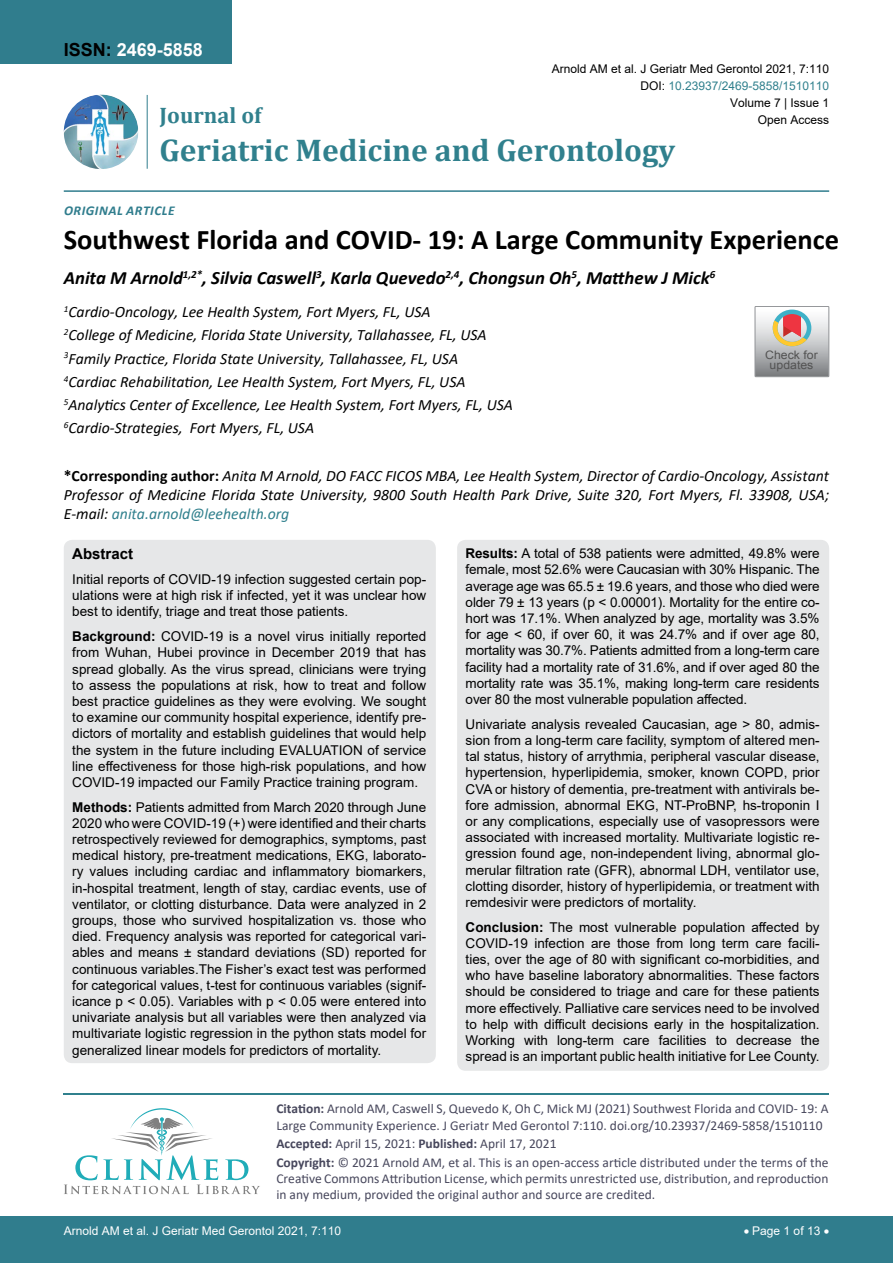
<style>
.page{position:relative;width:893px;height:1263px;background:#fff}
.page>*{position:absolute;margin:0;border:0;box-sizing:border-box;transform-origin:0 0}
.t1{font:700 31.5px "Cambria";color:#30808d}
.t2{font:700 28.5px "Calibri";color:#000}
.t3{font:700 22.5px "Cambria";color:#30808d}
.t4{font:italic 700 18.75px "Calibri";color:#000}
.t5{font:700 18px "Arial";color:#fff}
.t6{font:italic 15.75px/23.1px "Calibri";color:#000}
.t7{font:700 15px "Arial";color:#000}
.t8{font:13.5px/16.2px "Arial";color:#000;text-align:justify}
.t9{font:13.5px/16.2px "Calibri";color:#47475c}
.t10{font:italic 700 13.5px "Calibri";letter-spacing:.04em;color:#307d8d}
.t11{font:12px "Arial";color:#000}
.t12{font:12px "Arial";color:#fff}
.t13{font:12px "Arial";color:#30808d}
.t14{font:11.7px/10.1px "Arial";color:#535353;text-align:center;scale:1.06 1}
.s1{color:#000}
.s2{font-weight:700;font-style:normal}
.s3{color:#30808d}
.s4{font-weight:700}
</style>
<div class="page">
<hr style="left:64px;top:1093px;width:765px;height:2px;background:#30808d">
<svg style="left:64px;top:1108px;width:196px;height:86px"></svg>
<div style="left:0;top:0;width:231px;height:64px;background:#307d8d"></div>
<img style="left:64px;top:95px;width:74px;height:74px;border-radius:37px">
<hr style="left:147px;top:95px;width:1px;height:74px;background:#307d8d">
<hr style="left:64px;top:190px;width:765px;height:2px;background:#307d8d">
<div style="left:0;top:1217px;width:893px;height:46px;background:#307d8d"></div>
<svg style="left:755px;top:306px;width:74px;height:71px;background:#bdb6b3"></svg>
<div style="left:64px;top:540px;width:372px;height:523px;background:#e6e7e8;border-radius:9px"></div>
<div style="left:457px;top:540px;width:372px;height:531px;background:#e6e7e8;border-radius:9px"></div>
<h3 class="t5" style="left:64px;top:37px;width:141px"><span class="s1">ISSN:</span> 2469-5858</h3>
<p class="t11" style="left:552px;top:60px;width:279px">Arnold AM et al. J Geriatr Med Gerontol 2021, 7:110</p>
<p class="t11" style="left:730px;top:95px;width:101px">Volume 7 | Issue 1</p>
<p class="t13" style="left:640px;top:77px;width:190px"><span class="s1">DOI:</span> 10.23937/2469-5858/1510110</p>
<h3 class="t3" style="left:160px;top:100px;width:103px">Journal of</h3>
<h1 class="t1" style="left:160px;top:128px;width:517px">Geriatric Medicine and Gerontology</h1>
<p class="t11" style="left:758px;top:112px;width:73px">Open Access</p>
<p class="t10" style="left:64px;top:201px;width:112px">Original Article</p>
<h2 class="t2" style="left:64px;top:219px;width:777px">Southwest Florida and COVID- 19: A Large Community Experience</h2>
<h3 class="t4" style="left:64px;top:265px;width:653px">Anita M Arnold<sup>1,2*</sup>, Silvia Caswell<sup>3</sup>, Karla Quevedo<sup>2,4</sup>, Chongsun Oh<sup>5</sup>, Matthew J Mick<sup>6</sup></h3>
<p class="t6" style="left:64px;top:300px;width:451px"><sup>1</sup>Cardio-Oncology, Lee Health System, Fort Myers, FL, USA<br><sup>2</sup>College of Medicine, Florida State University, Tallahassee, FL, USA <sup>3</sup>Family Practice, Florida State University, Tallahassee, FL, USA <sup>4</sup>Cardiac Rehabilitation, Lee Health System, Fort Myers, FL, USA <sup>5</sup>Analytics Center of Excellence, Lee Health System, Fort Myers, FL, USA <sup>6</sup>Cardio-Strategies, Fort Myers, FL, USA</p>
<p class="t14" style="left:765px;top:350px;width:51px">Check for updates</p>
<p class="t6" style="left:64px;top:465px;width:767px;line-height:18.9px;text-align:justify"><span class="s2">*Corresponding author:</span> Anita M Arnold, DO FACC FICOS MBA, Lee Health System, Director of Cardio-Oncology, Assistant Professor of Medicine Florida State University, 9800 South Health Park Drive, Suite 320, Fort Myers, Fl. 33908, USA; E-mail: <span class="s3">anita.arnold@leehealth.org</span></p>
<p class="t7" style="left:72px;top:543px;width:62px">Abstract</p>
<p class="t8" style="left:72px;top:571px;width:355px">Initial reports of COVID-19 infection suggested certain pop&shy;ulations were at high risk if infected, yet it was unclear how best to identify, triage and treat those patients.</p>
<p class="t8" style="left:72px;top:628px;width:356px"><span class="s4">Background:</span> COVID-19 is a novel virus initially reported from Wuhan, Hubei province in December 2019 that has spread globally. As the virus spread, clinicians were trying to assess the populations at risk, how to treat and follow best practice guidelines as they were evolving. We sought to examine our community hospital experience, identify pre&shy;dictors of mortality and establish guidelines that would help the system in the future including EVALUATION of service line effectiveness for those high-risk populations, and how COVID-19 impacted our Family Practice training program.</p>
<p class="t8" style="left:72px;top:799px;width:356px"><span class="s4">Methods:</span> Patients admitted from March 2020 through June 2020 who were COVID-19 (+) were identified and their charts retrospectively reviewed for demographics, symptoms, past medical history, pre-treatment medications, EKG, laborato&shy;ry values including cardiac and inflammatory biomarkers, in-hospital treatment, length of stay, cardiac events, use of ventilator, or clotting disturbance. Data were analyzed in 2 groups, those who survived hospitalization vs. those who died. Frequency analysis was reported for categorical vari&shy;ables and means ± standard deviations (SD) reported for continuous variables.The Fisher’s exact test was performed for categorical values, t-test for continuous variables (signif&shy;icance p &lt; 0.05). Variables with p &lt; 0.05 were entered into univariate analysis but all variables were then analyzed via multivariate logistic regression in the python stats model for generalized linear models for predictors of mortality.</p>
<p class="t8" style="left:466px;top:545px;width:356px"><span class="s4">Results:</span> A total of 538 patients were admitted, 49.8% were female, most 52.6% were Caucasian with 30% Hispanic. The average age was 65.5 ± 19.6 years, and those who died were older 79 ± 13 years (p &lt; 0.00001). Mortality for the entire co&shy;hort was 17.1%. When analyzed by age, mortality was 3.5% for age &lt; 60, if over 60, it was 24.7% and if over age 80, mortality was 30.7%. Patients admitted from a long-term care facility had a mortality rate of 31.6%, and if over aged 80 the mortality rate was 35.1%, making long-term care residents over 80 the most vulnerable population affected.</p>
<p class="t8" style="left:466px;top:716px;width:356px">Univariate analysis revealed Caucasian, age &gt; 80, admis&shy;sion from a long-term care facility, symptom of altered men&shy;tal status, history of arrythmia, peripheral vascular disease, hypertension, hyperlipidemia, smoker, known COPD, prior CVA or history of dementia, pre-treatment with antivirals be&shy;fore admission, abnormal EKG, NT-ProBNP, hs-troponin I or any complications, especially use of vasopressors were associated with increased mortality. Multivariate logistic re&shy;gression found age, non-independent living, abnormal glo&shy;merular filtration rate (GFR), abnormal LDH, ventilator use, clotting disorder, history of hyperlipidemia, or treatment with remdesivir were predictors of mortality.</p>
<p class="t8" style="left:466px;top:919px;width:356px"><span class="s4">Conclusion:</span> The most vulnerable population affected by COVID-19 infection are those from long term care facili&shy;ties, over the age of 80 with significant co-morbidities, and who have baseline laboratory abnormalities. These factors should be considered to triage and care for these patients more effectively. Palliative care services need to be involved to help with difficult decisions early in the hospitalization.<br>Working with long-term care facilities to decrease the spread is an important public health initiative for Lee County.</p>
<p class="t9" style="left:276px;top:1100px;width:554px"><span class="s4">Citation:</span> Arnold AM, Caswell S, Quevedo K, Oh C, Mick MJ (2021) Southwest Florida and COVID- 19: A<br>Large Community Experience. J Geriatr Med Gerontol 7:110. doi.org/10.23937/2469-5858/1510110</p>
<p class="t9" style="left:276px;top:1134px;width:554px;line-height:18.6px"><span class="s4">Accepted:</span> April 15, 2021: <span class="s4">Published:</span> April 17, 2021<br><span class="s4">Copyright:</span> © 2021 Arnold AM, et al. This is an open-access article distributed under the terms of the</p>
<p class="t9" style="left:276px;top:1170px;width:554px">Creative Commons Attribution License, which permits unrestricted use, distribution, and reproduction in any medium, provided the original author and source are credited.</p>
<p class="t12" style="left:64px;top:1223px;width:279px">Arnold AM et al. J Geriatr Med Gerontol 2021, 7:110</p>
<p class="t12" style="left:744px;top:1223px;width:87px">• Page 1 of 13 •</p>
</div>
